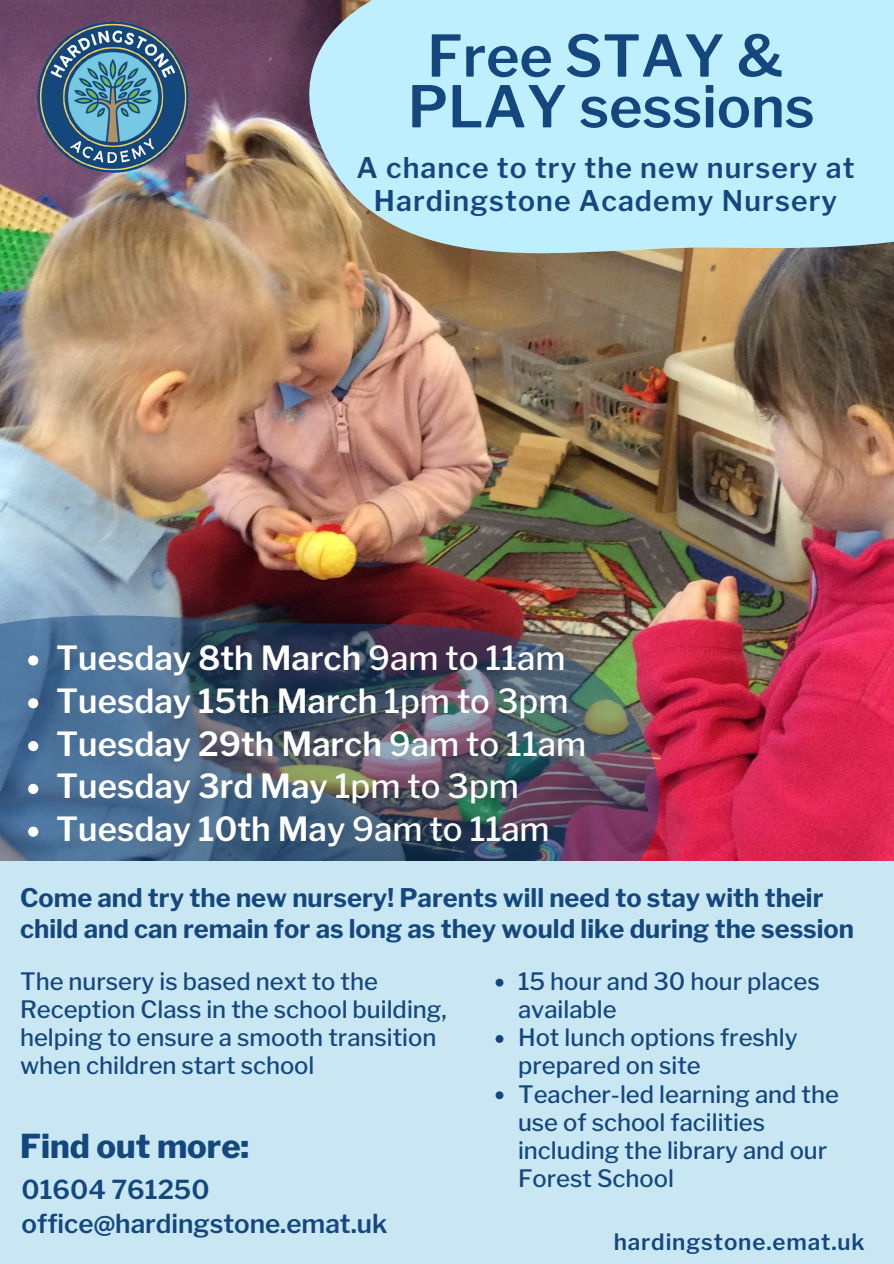
<style>
.page{position:relative;width:894px;height:1264px;background:#fff}
.page>*{position:absolute;margin:0;border:0;box-sizing:border-box;transform-origin:0 0}
.t1{font:600 57px "Libre Franklin";color:#14477e}
.t2{font:600 33px "Libre Franklin";color:#fff}
.t3{font:800 32.7px "Libre Franklin";color:#14477e}
.t4{font:600 28.35px/33.8px "Libre Franklin";letter-spacing:.04em;color:#14477e;text-align:center}
.t5{font:600 25.95px "Libre Franklin";color:#14477e}
.t6{font:700 25.5px/30.5px "Libre Franklin";color:#14477e}
.t7{font:500 23.85px/28.2px "Libre Franklin";color:#14477e}
.t8{font:600 22.35px "Libre Franklin";letter-spacing:.04em;color:#14477e}
.s1{font-weight:500}
</style>
<div class="page">
<img style="left:0;top:0;width:893px;height:861px">
<img style="left:38px;top:22px;width:150px;height:150px">
<img style="left:0;top:547px;width:681px;height:314px">
<div style="left:0;top:861px;width:893px;height:402px;background:#c9e7f2"></div>
<svg style="left:237px;top:0;width:656px;height:314px;background:#967664"></svg>
<svg style="left:295px;top:0;width:598px;height:302px;background:#b3d2d7"></svg>
<svg style="left:28px;top:655px;width:10px;height:10px"></svg>
<svg style="left:28px;top:698px;width:10px;height:10px"></svg>
<svg style="left:28px;top:741px;width:10px;height:10px"></svg>
<svg style="left:28px;top:783px;width:10px;height:11px"></svg>
<svg style="left:28px;top:826px;width:10px;height:10px"></svg>
<svg style="left:495px;top:978px;width:8px;height:8px"></svg>
<svg style="left:495px;top:1035px;width:8px;height:7px"></svg>
<svg style="left:495px;top:1091px;width:8px;height:8px"></svg>
<p class="t1" style="left:427px;top:22px;width:357px">Free STAY &amp;</p>
<p class="t1" style="left:407px;top:72px;width:408px">PLAY sessions</p>
<p class="t4" style="left:356px;top:150px;width:499px">A chance to try the new nursery at<br>Hardingstone Academy Nursery</p>
<p class="t2" style="left:56px;top:638px;width:510px">Tuesday 8th March <span class="s1">9am to 11am</span></p>
<p class="t2" style="left:56px;top:681px;width:513px">Tuesday 15th March <span class="s1">1pm to 3pm</span></p>
<p class="t2" style="left:56px;top:723px;width:531px">Tuesday 29th March <span class="s1">9am to 11am</span></p>
<p class="t2" style="left:56px;top:766px;width:464px">Tuesday 3rd May <span class="s1">1pm to 3pm</span></p>
<p class="t2" style="left:56px;top:809px;width:495px">Tuesday 10th May <span class="s1">9am to 11am</span></p>
<p class="t6" style="left:20px;top:882px;width:835px">Come and try the new nursery! Parents will need to stay with their child and can remain for as long as they would like during the session</p>
<p class="t7" style="left:20px;top:967px;width:428px">The nursery is based next to the Reception Class in the school building, helping to ensure a smooth transition when children start school</p>
<p class="t7" style="left:518px;top:967px;width:303px">15 hour and 30 hour places available</p>
<p class="t7" style="left:518px;top:1023px;width:281px">Hot lunch options freshly prepared on site</p>
<p class="t7" style="left:518px;top:1079px;width:322px">Teacher-led learning and the use of school facilities including the library and our<br>Forest School</p>
<p class="t3" style="left:20px;top:1126px;width:231px">Find out more:</p>
<p class="t5" style="left:22px;top:1174px;width:189px">01604 761250</p>
<p class="t5" style="left:22px;top:1207px;width:367px">office@hardingstone.emat.uk</p>
<p class="t8" style="left:613px;top:1227px;width:252px">hardingstone.emat.uk</p>
</div>
